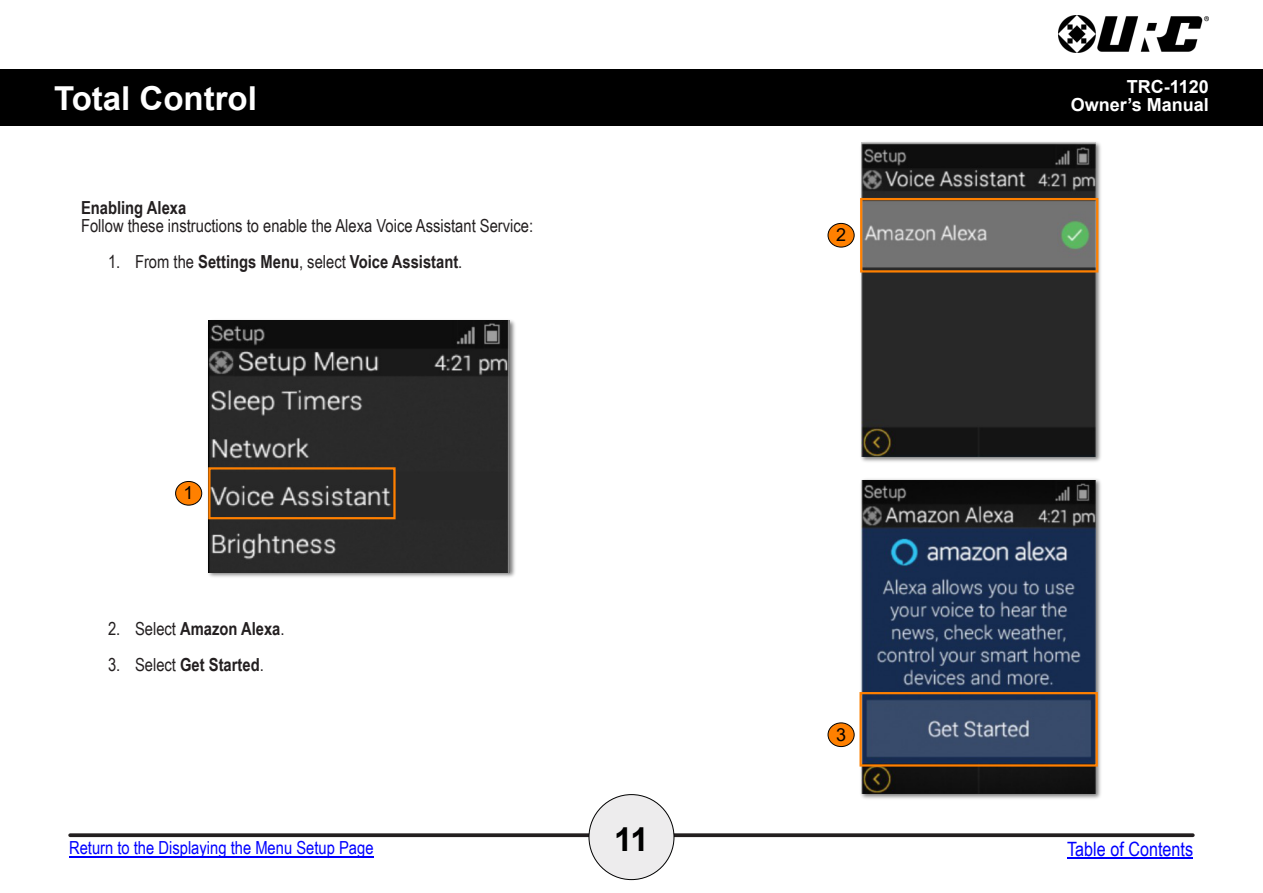
<style>
.page{position:relative;width:1263px;height:893px;background:#fff}
.page>*{position:absolute;margin:0;border:0;box-sizing:border-box;transform-origin:0 0}
.t1{font:700 33px "Arial";color:#fff}
.t2{font:700 33px "Arial";color:#000}
.t3{font:19.65px "Arial Narrow";color:#00f}
.t4{font:700 18px "Arial Narrow";color:#231f20}
.t5{font:18px "Arial Narrow";color:#231f20}
.t6{font:18px "Arial Narrow";color:#00f}
.t7{font:700 18px/18.6px "Arial";color:#fff;text-align:right}
.t8{font:18px "Arial";color:#000}
.s1{font-weight:400}
</style>
<div class="page">
<svg style="left:70px;top:833px;width:1123px;height:4px;background:#353132"></svg>
<div style="left:589px;top:794px;width:85px;height:86px;background:#edeced;border:1px solid #000;border-radius:50%"></div>
<div style="left:0;top:70px;width:1263px;height:56px;background:#000"></div>
<img style="left:1059px;top:15px;width:150px;height:38px">
<img style="left:208px;top:320px;width:307px;height:257px">
<img style="left:208px;top:321px;width:302px;height:251px">
<img style="left:860px;top:142px;width:241px;height:320px">
<img style="left:861px;top:143px;width:235px;height:313px">
<img style="left:861px;top:479px;width:240px;height:320px">
<img style="left:861px;top:480px;width:235px;height:314px">
<div style="left:208px;top:467px;width:188px;height:52px;border:2px solid #ff8000"></div>
<div style="left:175px;top:481px;width:27px;height:24px;background:#ff8000;border:1px solid #000;border-radius:50%"></div>
<div style="left:860px;top:198px;width:238px;height:75px;border:2px solid #ff8000"></div>
<div style="left:828px;top:223px;width:26px;height:24px;background:#ff8000;border:1px solid #000;border-radius:50%"></div>
<div style="left:859px;top:692px;width:239px;height:75px;border:2px solid #ff8000"></div>
<div style="left:828px;top:723px;width:26px;height:24px;background:#ff8000;border:1px solid #000;border-radius:50%"></div>
<hr style="left:1067px;top:858px;width:126px;height:1px;background:#00f">
<hr style="left:69px;top:856px;width:305px;height:1px;background:#00f">
<h1 class="t1" style="left:54px;top:86px;width:204px">Total Control</h1>
<p class="t7" style="left:1071px;top:79px;width:140px">TRC-1120<br>Owner’s Manual</p>
<p class="t4" style="left:81px;top:201px;width:107px">Enabling Alexa</p>
<p class="t5" style="left:81px;top:219px;width:454px">Follow these instructions to enable the Alexa Voice Assistant Service:</p>
<p class="t4" style="left:108px;top:255px;width:356px"><span class="s1">1. From the</span> Settings Menu<span class="s1">, select</span> Voice Assistant<span class="s1">.</span></p>
<p class="t8" style="left:184px;top:486px;width:12px">1</p>
<p class="t4" style="left:108px;top:622px;width:178px"><span class="s1">2. Select</span> Amazon Alexa<span class="s1">.</span></p>
<p class="t4" style="left:108px;top:658px;width:157px"><span class="s1">3. Select</span> Get Started<span class="s1">.</span></p>
<p class="t6" style="left:69px;top:841px;width:306px">Return to the Displaying the Menu Setup Page</p>
<h1 class="t2" style="left:614px;top:827px;width:36px">11</h1>
<p class="t8" style="left:836px;top:228px;width:12px">2</p>
<p class="t8" style="left:836px;top:728px;width:12px">3</p>
<p class="t3" style="left:1067px;top:841px;width:127px">Table of Contents</p>
</div>
